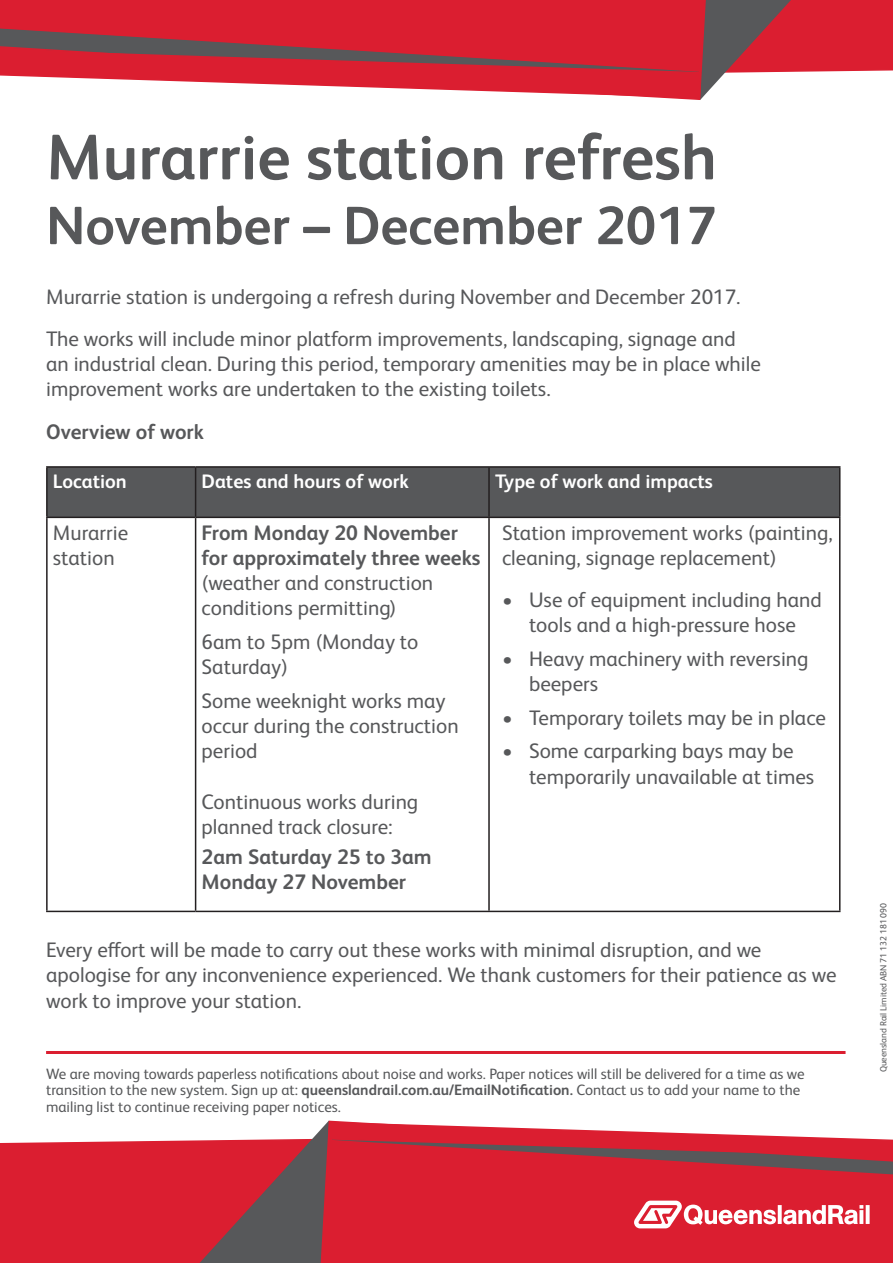
<style>
.page{position:relative;width:893px;height:1263px;background:#fff}
.page>*{position:absolute;margin:0;border:0;box-sizing:border-box;transform-origin:0 0}
.t1{font:700 64.5px "FS Albert Pro";color:#57585a}
.t2{font:700 54px "FS Albert Pro";color:#57585a}
.t3{font:21px/25.2px "FS Albert Pro";color:#57585a}
.t4{font:700 21px/25.2px "FS Albert Pro";color:#57585a}
.t5{font:700 19.5px "FS Albert Pro";color:#fff}
.t6{font:15px/16.5px "FS Albert Pro";color:#57585a}
.t7{font:9px "FS Albert Pro";letter-spacing:-.01em;color:#57585a}
.s1{font-weight:700}
</style>
<div class="page">
<div style="left:0;top:1140px;width:200px;height:123px;background:#db1e30"></div>
<svg style="left:0;top:0;width:893px;height:100px"></svg>
<svg style="left:200px;top:1121px;width:693px;height:142px"></svg>
<div style="left:48px;top:468px;width:791px;height:49px;background:#57585a"></div>
<hr style="left:46px;top:466px;width:150px;height:2px;background:#231f20">
<hr style="left:46px;top:468px;width:2px;height:49px;background:#231f20">
<hr style="left:196px;top:466px;width:293px;height:2px;background:#231f20">
<hr style="left:195px;top:468px;width:1px;height:49px;background:#231f20">
<hr style="left:489px;top:466px;width:351px;height:2px;background:#231f20">
<hr style="left:488px;top:468px;width:2px;height:49px;background:#231f20">
<hr style="left:839px;top:468px;width:1px;height:49px;background:#231f20">
<hr style="left:46px;top:517px;width:150px;height:1px;background:#231f20">
<hr style="left:46px;top:518px;width:2px;height:393px;background:#231f20">
<hr style="left:196px;top:517px;width:293px;height:1px;background:#231f20">
<hr style="left:195px;top:518px;width:1px;height:393px;background:#231f20">
<hr style="left:489px;top:517px;width:351px;height:1px;background:#231f20">
<hr style="left:488px;top:518px;width:2px;height:393px;background:#231f20">
<hr style="left:839px;top:518px;width:1px;height:393px;background:#231f20">
<hr style="left:46px;top:911px;width:150px;height:1px;background:#231f20">
<hr style="left:196px;top:911px;width:293px;height:1px;background:#231f20">
<hr style="left:489px;top:911px;width:351px;height:1px;background:#231f20">
<hr style="left:46px;top:1051px;width:799px;height:3px;background:#db1e30">
<h1 class="t1" style="left:46px;top:112px;width:672px">Murarrie station refresh</h1>
<h2 class="t2" style="left:46px;top:188px;width:672px">November – December 2017</h2>
<p class="t3" style="left:46px;top:274px;width:696px;line-height:42.2px">Murarrie station is undergoing a refresh during November and December 2017.<br>The works will include minor platform improvements, landscaping, signage and</p>
<p class="t3" style="left:46px;top:350px;width:716px">an industrial clean. During this period, temporary amenities may be in place while improvement works are undertaken to the existing toilets.</p>
<p class="t4" style="left:46px;top:418px;width:159px">Overview of work</p>
<p class="t5" style="left:53px;top:467px;width:76px">Location</p>
<p class="t5" style="left:202px;top:467px;width:209px">Dates and hours of work</p>
<p class="t5" style="left:495px;top:467px;width:219px">Type of work and impacts</p>
<p class="t3" style="left:53px;top:518px;width:77px">Murarrie station</p>
<p class="t4" style="left:202px;top:519px;width:280px">From Monday 20 November for approximately three weeks</p>
<p class="t3" style="left:202px;top:569px;width:233px">(weather and construction conditions permitting)</p>
<p class="t3" style="left:202px;top:627px;width:218px">6am to 5pm (Monday to<br>Saturday)</p>
<p class="t3" style="left:202px;top:686px;width:259px">Some weeknight works may occur during the construction period</p>
<p class="t3" style="left:202px;top:787px;width:218px">Continuous works during planned track closure:</p>
<p class="t4" style="left:202px;top:843px;width:232px">2am Saturday 25 to 3am<br>Monday 27 November</p>
<p class="t3" style="left:502px;top:518px;width:332px">Station improvement works (painting, cleaning, signage replacement)</p>
<p class="t3" style="left:502px;top:586px;width:321px;text-align:center">• Use of equipment including hand tools and a high-pressure hose</p>
<p class="t3" style="left:529px;top:644px;width:281px;text-indent:-27px">• Heavy machinery with reversing beepers</p>
<p class="t3" style="left:502px;top:703px;width:325px">• Temporary toilets may be in place</p>
<p class="t3" style="left:529px;top:737px;width:287px;text-indent:-27px">• Some carparking bays may be temporarily unavailable at times</p>
<p class="t3" style="left:46px;top:936px;width:792px">Every effort will be made to carry out these works with minimal disruption, and we apologise for any inconvenience experienced. We thank customers for their patience as we work to improve your station.</p>
<p class="t6" style="left:46px;top:1064px;width:760px">We are moving towards paperless notifications about noise and works. Paper notices will still be delivered for a time as we transition to the new system. Sign up at: <span class="s1">queenslandrail.com.au/EmailNotification.</span> Contact us to add your name to the mailing list to continue receiving paper notices.</p>
<p class="t7" style="left:877px;top:1072px;width:171px;rotate:-90deg">Queensland Rail Limited ABN 71 132 181 090</p>
</div>
